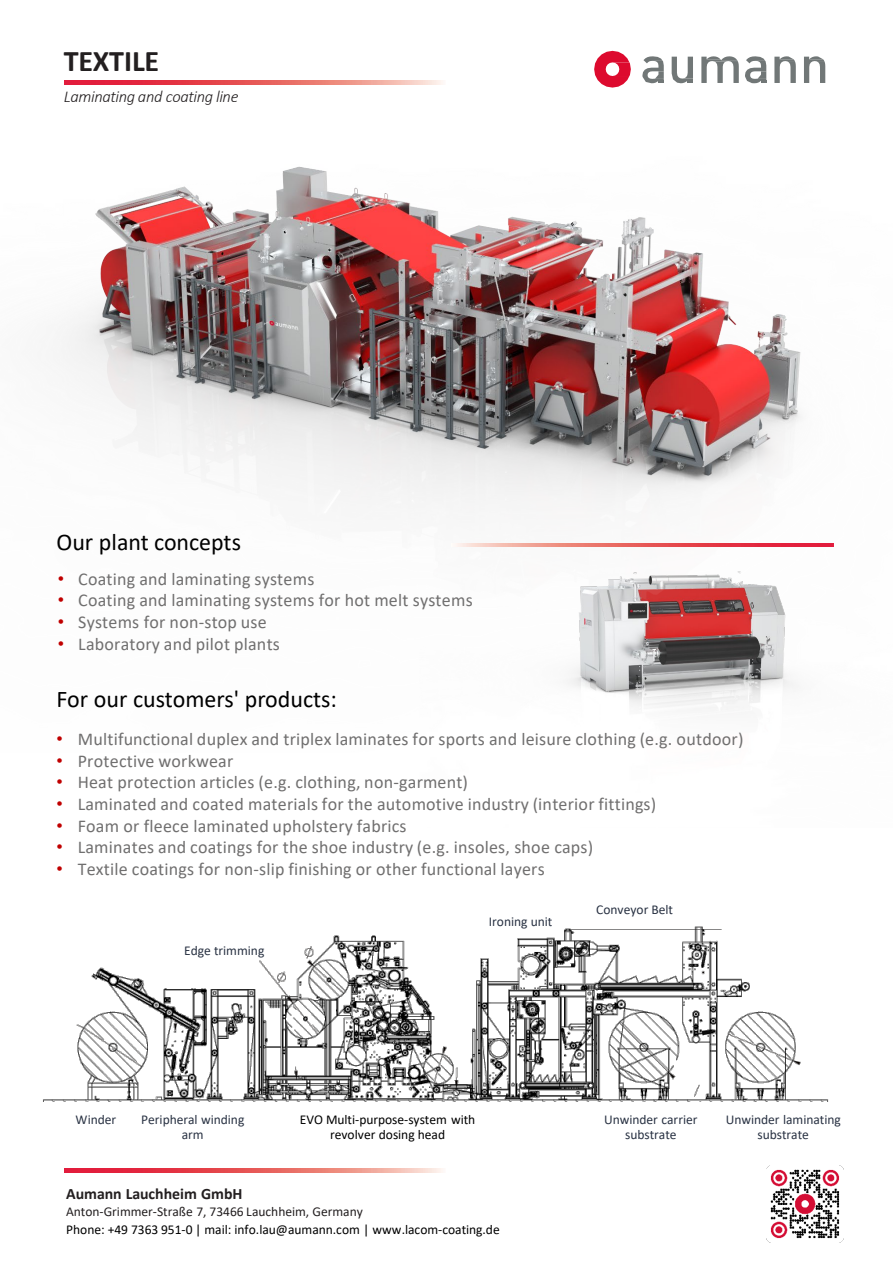
<style>
.page{position:relative;width:893px;height:1264px;background:#fff}
.page>*{position:absolute;margin:0;border:0;box-sizing:border-box;transform-origin:0 0}
.t1{font:700 30px "Calibri";letter-spacing:-.005em;color:#231f20}
.t2{font:24px "Calibri";color:#000}
.t3{font:18px "Calibri";letter-spacing:.01em;color:#706f6f}
.t4{font:italic 300 16.5px "Calibri";letter-spacing:-.02em;color:#231f20}
.t5{font:700 15.9px "Calibri";letter-spacing:-.005em;color:#231f20}
.t6{font:13.5px/14.5px "Calibri";color:#293243;text-align:center}
.t7{font:13.5px/14.5px "Calibri";color:#000;text-align:center}
.t8{font:13.5px "Calibri";color:#231f20}
.s1{font-family:"Arial";color:#c00000}
</style>
<div class="page">
<img style="left:61px;top:166px;width:773px;height:544px">
<img style="left:452px;top:543px;width:380px;height:3px">
<img style="left:64px;top:81px;width:379px;height:3px">
<img style="left:766px;top:1165px;width:77px;height:77px">
<svg style="left:642px;top:56px;width:21px;height:27px"></svg>
<svg style="left:671px;top:57px;width:22px;height:26px"></svg>
<svg style="left:701px;top:56px;width:37px;height:27px"></svg>
<svg style="left:745px;top:56px;width:21px;height:27px"></svg>
<svg style="left:774px;top:56px;width:21px;height:27px"></svg>
<svg style="left:804px;top:56px;width:21px;height:27px"></svg>
<svg style="left:594px;top:51px;width:36px;height:37px"></svg>
<img style="left:64px;top:1168px;width:379px;height:3px">
<img style="left:43px;top:926px;width:786px;height:175px">
<p class="t1" style="left:64px;top:40px;width:97px">TEXTILE</p>
<p class="t4" style="left:64px;top:86px;width:176px">Laminating and coating line</p>
<p class="t2" style="left:56px;top:525px;width:186px">Our plant concepts</p>
<p class="t3" style="left:58px;top:566px;width:258px"><span class="s1">•</span> Coating and laminating systems</p>
<p class="t3" style="left:58px;top:587px;width:416px"><span class="s1">•</span> Coating and laminating systems for hot melt systems</p>
<p class="t3" style="left:58px;top:609px;width:210px"><span class="s1">•</span> Systems for non-stop use</p>
<p class="t3" style="left:58px;top:631px;width:223px"><span class="s1">•</span> Laboratory and pilot plants</p>
<p class="t2" style="left:56px;top:682px;width:282px">For our customers' products:</p>
<p class="t3" style="left:56px;top:726px;width:688px"><span class="s1">•</span> Multifunctional duplex and triplex laminates for sports and leisure clothing (e.g. outdoor)</p>
<p class="t3" style="left:56px;top:748px;width:178px"><span class="s1">•</span> Protective workwear</p>
<p class="t3" style="left:56px;top:769px;width:413px"><span class="s1">•</span> Heat protection articles (e.g. clothing, non-garment)</p>
<p class="t3" style="left:56px;top:791px;width:601px"><span class="s1">•</span> Laminated and coated materials for the automotive industry (interior fittings)</p>
<p class="t3" style="left:56px;top:813px;width:351px"><span class="s1">•</span> Foam or fleece laminated upholstery fabrics</p>
<p class="t3" style="left:56px;top:834px;width:538px"><span class="s1">•</span> Laminates and coatings for the shoe industry (e.g. insoles, shoe caps)</p>
<p class="t3" style="left:56px;top:856px;width:489px"><span class="s1">•</span> Textile coatings for non-slip finishing or other functional layers</p>
<p class="t6" style="left:184px;top:942px;width:82px">Edge trimming</p>
<p class="t6" style="left:488px;top:913px;width:65px">Ironing unit</p>
<p class="t6" style="left:596px;top:901px;width:78px">Conveyor Belt</p>
<p class="t6" style="left:76px;top:1111px;width:42px">Winder</p>
<p class="t6" style="left:141px;top:1111px;width:105px">Peripheral winding arm</p>
<p class="t7" style="left:300px;top:1111px;width:177px">EVO Multi-purpose-system with revolver dosing head</p>
<p class="t6" style="left:604px;top:1111px;width:95px">Unwinder carrier substrate</p>
<p class="t6" style="left:725px;top:1111px;width:117px">Unwinder laminating substrate</p>
<p class="t5" style="left:66px;top:1182px;width:178px">Aumann Lauchheim GmbH</p>
<p class="t8" style="left:66px;top:1201px;width:298px">Anton-Grimmer-Straße 7, 73466 Lauchheim, Germany</p>
<p class="t7" style="left:66px;top:1221px;width:435px">Phone: +49 7363 951-0 | mail: info.lau@aumann.com | www.lacom-coating.de</p>
</div>
